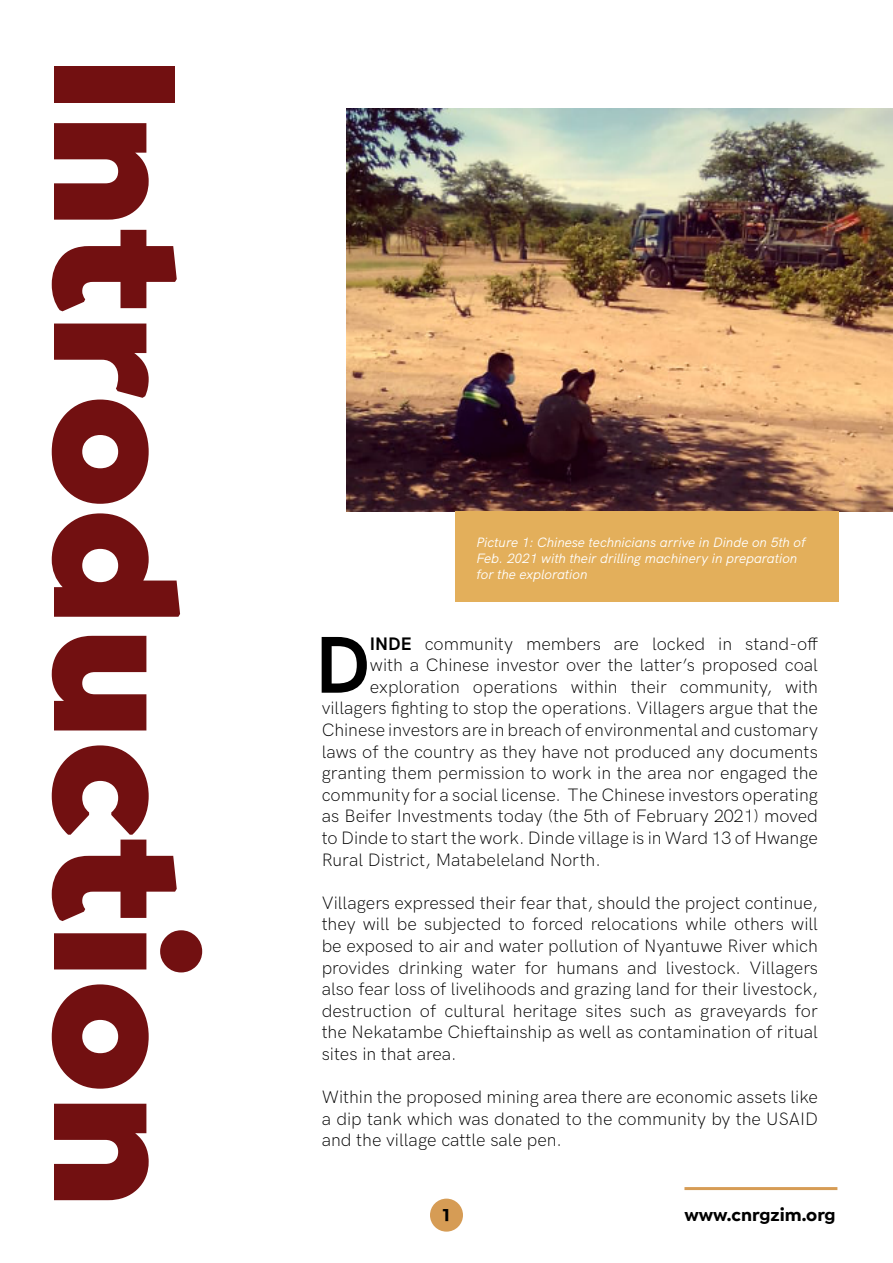
<style>
.page{position:relative;width:893px;height:1263px;background:#fff}
.page>*{position:absolute;margin:0;border:0;box-sizing:border-box;transform-origin:0 0}
.t1{font:900 184.8px "Isidora Sans";color:#721011}
.t2{font:700 79.95px "HK Grotesk";color:#000}
.t3{font:18px/21.6px "HK Grotesk Light Legacy";color:#000;text-align:justify}
.t4{font:700 18px "Isidora Sans";color:#000}
.t5{font:italic 13.5px/16.2px "HK Grotesk";color:#fff}
.s1{font-family:"HK Grotesk";font-weight:700}
</style>
<div class="page">
<div style="left:430px;top:1198px;width:33px;height:33px;background:#d69c55;border-radius:50%"></div>
<hr style="left:684px;top:1187px;width:153px;height:3px;background:#d69c55">
<img style="left:346px;top:108px;width:547px;height:403px">
<div style="left:455px;top:511px;width:384px;height:90px;background:#e3af5b"></div>
<h1 class="t1" style="left:234px;top:54px;width:1157px;rotate:90deg">Introduction</h1>
<p class="t5" style="left:476px;top:533px;width:331px">Picture 1: Chinese technicians arrive in Dinde on 5th of<br>Feb. 2021 with their drilling machinery in preparation for the exploration</p>
<h2 class="t2" style="left:315px;top:603px;width:57px">D</h2>
<p class="t3" style="left:370px;top:631px;width:450px"><span class="s1">INDE</span> community members are locked in stand-off</p>
<p class="t3" style="left:370px;top:653px;width:450px">with a Chinese investor over the latter’s proposed coal</p>
<p class="t3" style="left:370px;top:674px;width:450px">exploration operations within their community, with</p>
<p class="t3" style="left:322px;top:696px;width:498px">villagers fighting to stop the operations. Villagers argue that the</p>
<p class="t3" style="left:322px;top:717px;width:498px">Chinese investors are in breach of environmental and customary</p>
<p class="t3" style="left:322px;top:739px;width:498px">laws of the country as they have not produced any documents</p>
<p class="t3" style="left:322px;top:761px;width:498px">granting them permission to work in the area nor engaged the</p>
<p class="t3" style="left:322px;top:782px;width:498px">community for a social license. The Chinese investors operating</p>
<p class="t3" style="left:322px;top:804px;width:498px">as Beifer Investments today (the 5th of February 2021) moved</p>
<p class="t3" style="left:322px;top:825px;width:498px">to Dinde to start the work. Dinde village is in Ward 13 of Hwange</p>
<p class="t3" style="left:322px;top:847px;width:281px">Rural District, Matabeleland North.</p>
<p class="t3" style="left:322px;top:890px;width:498px">Villagers expressed their fear that, should the project continue, they will be subjected to forced relocations while others will be exposed to air and water pollution of Nyantuwe River which provides drinking water for humans and livestock. Villagers also fear loss of livelihoods and grazing land for their livestock, destruction of cultural heritage sites such as graveyards for the Nekatambe Chieftainship as well as contamination of ritual sites in that area.</p>
<p class="t3" style="left:322px;top:1085px;width:498px">Within the proposed mining area there are economic assets like a dip tank which was donated to the community by the USAID and the village cattle sale pen.</p>
<p class="t4" style="left:443px;top:1204px;width:9px">1</p>
<p class="t4" style="left:684px;top:1204px;width:153px">www.cnrgzim.org</p>
</div>
